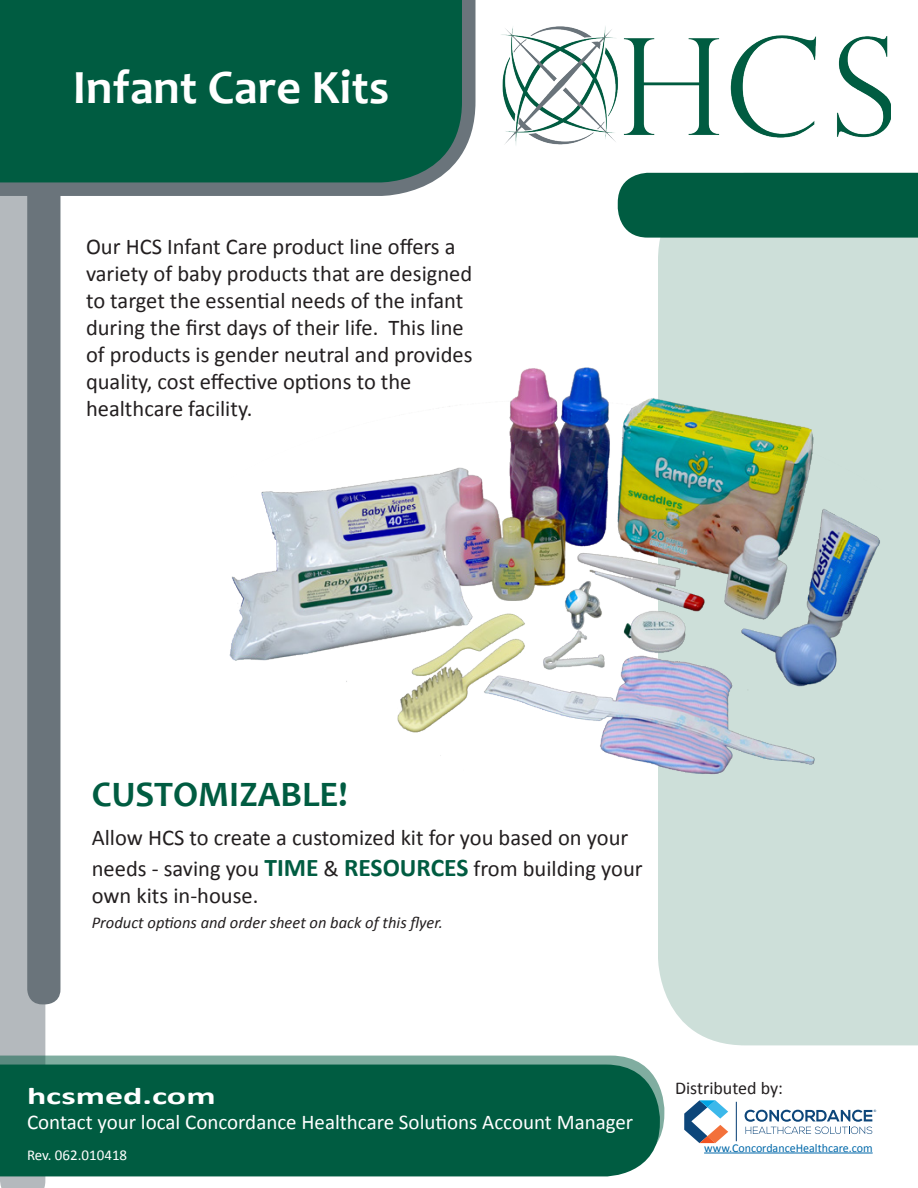
<style>
.page{position:relative;width:918px;height:1188px;background:#fff}
.page>*{position:absolute;margin:0;border:0;box-sizing:border-box;transform-origin:0 0}
.t1{font:700 48px "Candara";color:#fff}
.t2{font:700 36px "Candara";color:#005c41}
.t3{font:700 24px "Calibri";color:#fff;scale:1.5 1}
.t4{font:22.5px/27px "Calibri";color:#231f20}
.t5{font:21px "Calibri";color:#fff}
.t6{font:18px "Calibri";color:#231f20}
.t7{font:italic 16.5px "Calibri";color:#231f20}
.t8{font:15px "Calibri";color:#fff}
.t9{font:12px "Calibri";color:#0068a9}
.t10{font:3.3px "Arial";color:#0d467a}
.s1{font-weight:700;font-size:25.5px;color:#005c41}
</style>
<div class="page">
<div style="left:45px;top:196px;width:15px;height:808px;background:#6a747b"></div>
<svg style="left:0;top:196px;width:45px;height:992px;background:#9ba2a7"></svg>
<div style="left:658px;top:238px;width:260px;height:807px;background:#cddfd9"></div>
<svg style="left:0;top:1056px;width:664px;height:81px;background:#80aca0"></svg>
<div style="left:0;top:1065px;width:660px;height:111px;background:#005c41"></div>
<img style="left:501px;top:26px;width:390px;height:119px">
<img style="left:229px;top:367px;width:654px;height:413px">
<div style="left:618px;top:173px;width:300px;height:65px;background:#005c41"></div>
<svg style="left:0;top:0;width:476px;height:196px;background:#0e614a"></svg>
<hr style="left:704px;top:1153px;width:169px;height:1px;background:#0068a9">
<svg style="left:684px;top:1100px;width:44px;height:43px"></svg>
<svg style="left:745px;top:1110px;width:127px;height:25px"></svg>
<hr style="left:736px;top:1102px;width:1px;height:39px;background:#013a71">
<p class="t1" style="left:73px;top:59px;width:318px">Infant Care Kits</p>
<p class="t4" style="left:86px;top:232px;width:388px">Our HCS Infant Care product line offers a variety of baby products that are designed to target the essential needs of the infant during the first days of their life. This line of products is gender neutral and provides quality, cost effective options to the healthcare facility.</p>
<p class="t2" style="left:92px;top:773px;width:257px">CUSTOMIZABLE!</p>
<p class="t4" style="left:92px;top:821px;width:552px;line-height:30.6px">Allow HCS to create a customized kit for you based on your needs - saving you <span class="s1">TIME</span> &amp; <span class="s1">RESOURCES</span> from building your</p>
<p class="t4" style="left:92px;top:881px;width:168px">own kits in-house.</p>
<p class="t7" style="left:92px;top:913px;width:353px">Product options and order sheet on back of this flyer.</p>
<p class="t3" style="left:27px;top:1081px;width:127px">hcsmed.com</p>
<p class="t5" style="left:27px;top:1109px;width:608px">Contact your local Concordance Healthcare Solutions Account Manager</p>
<p class="t8" style="left:27px;top:1146px;width:102px">Rev. 062.010418</p>
<p class="t6" style="left:675px;top:1076px;width:110px">Distributed by:</p>
<p class="t10" style="left:874px;top:1109px;width:4px">®</p>
<p class="t9" style="left:704px;top:1140px;width:170px">www.ConcordanceHealthcare.com</p>
</div>
